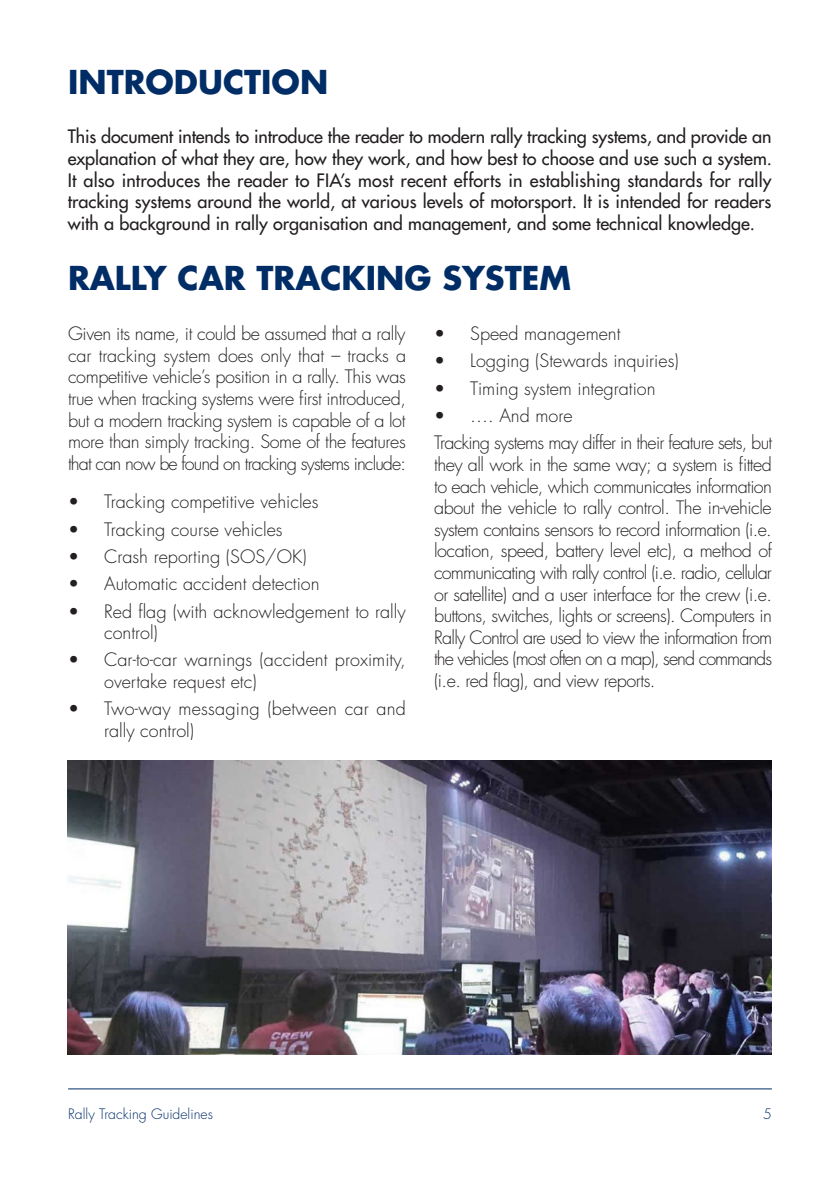
<style>
.page{position:relative;width:840px;height:1191px;background:#fff}
.page>*{position:absolute;margin:0;border:0;box-sizing:border-box;transform-origin:0 0}
.TITRE_1{font:700 32px "Futura Std";color:#002d66}
.TEXTE_COURANT{font:300 18px/21.6px "Futura Std";color:#231f20}
.t1{font:500 18px/21.6px "Futura Std";color:#231f20;text-align:justify}
.t2{font:300 14px "Futura Std";color:#002d66}
</style>
<div class="page">
<hr style="left:68px;top:1088px;width:703px;height:1px;background:#002d66">
<img style="left:68px;top:760px;width:703px;height:294px">
<p class="TITRE_1" style="left:68px;top:61px;width:261px">INTRODUCTION</p>
<p class="t1" style="left:68px;top:126px;width:705px">This document intends to introduce the reader to modern rally tracking systems, and provide an explanation of what they are, how they work, and how best to choose and use such a system.<br>It also introduces the reader to FIA’s most recent efforts in establishing standards for rally tracking systems around the world, at various levels of motorsport. It is intended for readers with a background in rally organisation and management, and some technical knowledge.</p>
<p class="TITRE_1" style="left:68px;top:257px;width:504px">RALLY CAR TRACKING SYSTEM</p>
<p class="TEXTE_COURANT" style="left:68px;top:323px;width:339px;text-align:justify">Given its name, it could be assumed that a rally car tracking system does only that – tracks a competitive vehicle’s position in a rally. This was true when tracking systems were first introduced, but a modern tracking system is capable of a lot more than simply tracking. Some of the features that can now be found on tracking systems include:</p>
<p class="TEXTE_COURANT" style="left:68px;top:491px;width:252px">• Tracking competitive vehicles</p>
<p class="TEXTE_COURANT" style="left:68px;top:519px;width:216px">• Tracking course vehicles</p>
<p class="TEXTE_COURANT" style="left:68px;top:546px;width:240px">• Crash reporting (SOS/OK)</p>
<p class="TEXTE_COURANT" style="left:68px;top:573px;width:253px">• Automatic accident detection</p>
<p class="TEXTE_COURANT" style="left:104px;top:601px;width:303px;text-indent:-36px">• Red flag (with acknowledgement to rally control)</p>
<p class="TEXTE_COURANT" style="left:104px;top:649px;width:303px;text-indent:-36px">• Car-to-car warnings (accident proximity, overtake request etc)</p>
<p class="TEXTE_COURANT" style="left:104px;top:698px;width:303px;text-indent:-36px">• Two-way messaging (between car and rally control)</p>
<p class="TEXTE_COURANT" style="left:434px;top:323px;width:188px">• Speed management</p>
<p class="TEXTE_COURANT" style="left:434px;top:351px;width:246px">• Logging (Stewards inquiries)</p>
<p class="TEXTE_COURANT" style="left:434px;top:378px;width:223px">• Timing system integration</p>
<p class="TEXTE_COURANT" style="left:434px;top:405px;width:140px">• …. And more</p>
<p class="TEXTE_COURANT" style="left:434px;top:432px;width:339px;text-align:justify">Tracking systems may differ in their feature sets, but they all work in the same way; a system is fitted to each vehicle, which communicates information about the vehicle to rally control. The in-vehicle system contains sensors to record information (i.e. location, speed, battery level etc), a method of communicating with rally control (i.e. radio, cellular or satellite) and a user interface for the crew (i.e. buttons, switches, lights or screens). Computers in Rally Control are used to view the information from the vehicles (most often on a map), send commands (i.e. red flag), and view reports.</p>
<p class="t2" style="left:68px;top:1105px;width:146px">Rally Tracking Guidelines</p>
<p class="t2" style="left:762px;top:1105px;width:10px">5</p>
</div>
